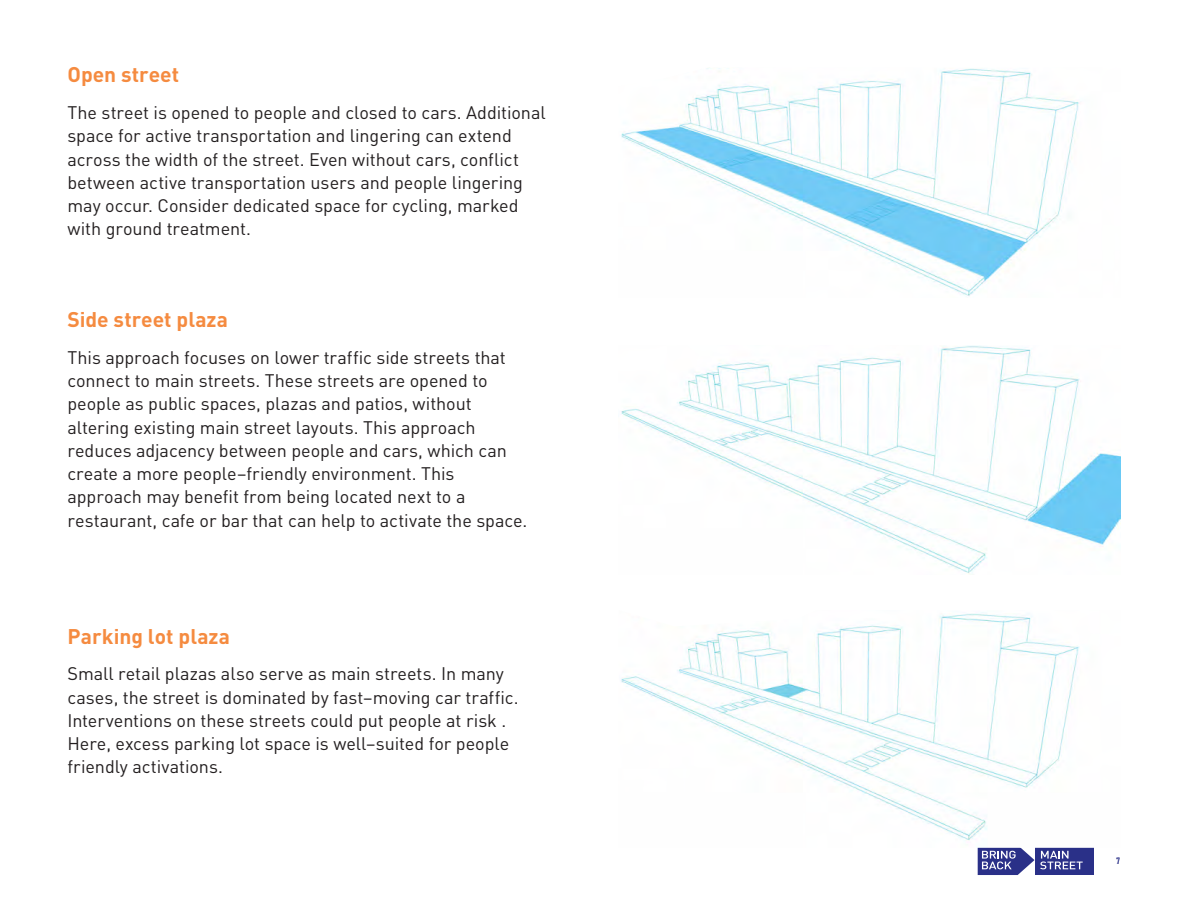
<style>
.page{position:relative;width:1188px;height:918px;background:#fff}
.page>*{position:absolute;margin:0;border:0;box-sizing:border-box;transform-origin:0 0}
.t1{font:700 21px "DIN";color:#f58b40}
.t2{font:18px/23.2px "DIN";letter-spacing:-.005em;color:#231f20}
.t3{font:9px "DIN";color:#2a3088}
</style>
<div class="page">
<div style="left:1035px;top:846px;width:58px;height:29px;background:#2a3088"></div>
<svg style="left:978px;top:848px;width:105px;height:27px"></svg>
<img style="left:621px;top:68px;width:458px;height:228px">
<img style="left:621px;top:346px;width:499px;height:228px">
<img style="left:621px;top:612px;width:473px;height:236px">
<h3 class="t1" style="left:68px;top:61px;width:113px">Open street</h3>
<p class="t2" style="left:68px;top:101px;width:480px">The street is opened to people and closed to cars. Additional space for active transportation and lingering can extend across the width of the street. Even without cars, conflict between active transportation users and people lingering may occur. Consider dedicated space for cycling, marked with ground treatment.</p>
<h3 class="t1" style="left:68px;top:306px;width:162px">Side street plaza</h3>
<p class="t2" style="left:68px;top:345px;width:461px">This approach focuses on lower traffic side streets that connect to main streets. These streets are opened to people as public spaces, plazas and patios, without altering existing main street layouts. This approach reduces adjacency between people and cars, which can create a more people–friendly environment. This approach may benefit from being located next to a restaurant, cafe or bar that can help to activate the space.</p>
<h3 class="t1" style="left:68px;top:622px;width:164px">Parking lot plaza</h3>
<p class="t2" style="left:68px;top:662px;width:453px">Small retail plazas also serve as main streets. In many cases, the street is dominated by fast–moving car traffic.<br>Interventions on these streets could put people at risk .<br>Here, excess parking lot space is well–suited for people friendly activations.</p>
<p class="t3" style="left:1116px;top:855px;width:6px">7 1</p>
</div>
